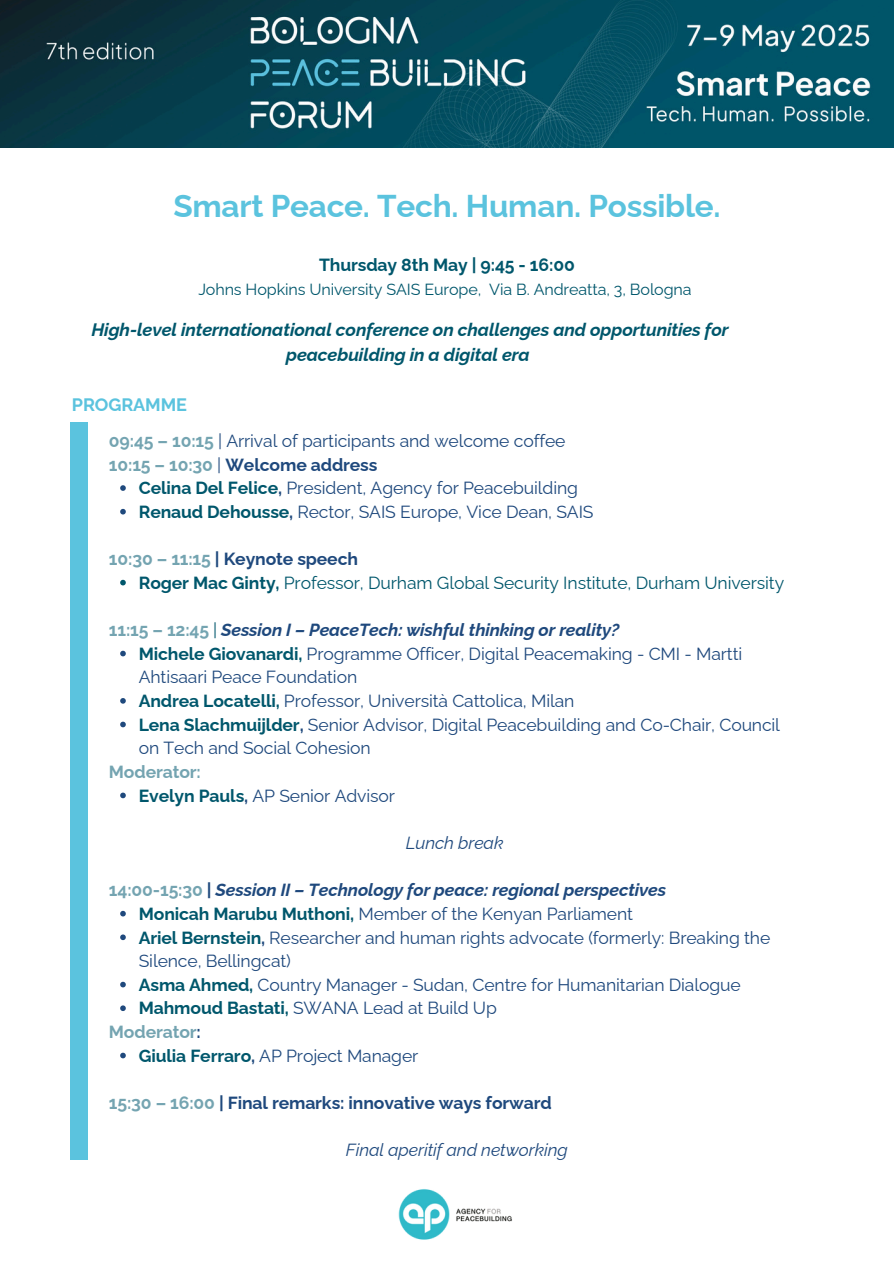
<style>
.page{position:relative;width:894px;height:1264px;background:#fff}
.page>*{position:absolute;margin:0;border:0;box-sizing:border-box;transform-origin:0 0}
.t1{font:700 31.5px "Raleway";letter-spacing:-.005em;color:#5bc3de}
.t2{font:italic 700 18px/24.8px "Raleway";letter-spacing:-.005em;color:#00576c;text-align:center}
.t3{font:700 18px "Raleway";letter-spacing:-.005em;color:#5bc3de}
.t4{font:17.55px/23.7px "Raleway";letter-spacing:-.005em;color:#1f497d}
.t5{font:italic 700 17.55px "Raleway";letter-spacing:-.005em;color:#1f497d}
.t6{font:700 17.55px "Raleway";letter-spacing:-.005em;color:#1f497d}
.t7{font:17.55px "Raleway";letter-spacing:-.005em;color:#00576c}
.t8{font:italic 17.55px "Raleway";letter-spacing:-.005em;color:#1f497d}
.t9{font:700 17.55px "Raleway";letter-spacing:-.005em;color:#00576c}
.t10{font:700 17.55px "Raleway";letter-spacing:-.005em;color:#74a4b1}
.t11{font:16.05px "Raleway";letter-spacing:-.005em;color:#00576c}
.s1{font-weight:700;color:#74a4b1}
.s2{font-weight:700}
.s3{font-weight:700;color:#00576c}
.s4{color:#74a4b1}
.s5{font-style:normal;color:#74a4b1}
.s6{font-weight:400;font-style:normal;color:#00576c}
.s7{font-style:normal}
.s8{color:#1f497d}
</style>
<div class="page">
<img style="left:0;top:0;width:893px;height:148px">
<div style="left:70px;top:422px;width:18px;height:738px;background:#5bc3de"></div>
<svg style="left:120px;top:485px;width:6px;height:6px"></svg>
<svg style="left:120px;top:509px;width:6px;height:5px"></svg>
<svg style="left:120px;top:580px;width:6px;height:5px"></svg>
<svg style="left:120px;top:650px;width:6px;height:6px"></svg>
<svg style="left:120px;top:698px;width:6px;height:5px"></svg>
<svg style="left:120px;top:721px;width:6px;height:6px"></svg>
<svg style="left:120px;top:792px;width:6px;height:6px"></svg>
<svg style="left:120px;top:910px;width:6px;height:6px"></svg>
<svg style="left:120px;top:934px;width:6px;height:6px"></svg>
<svg style="left:120px;top:981px;width:6px;height:6px"></svg>
<svg style="left:120px;top:1005px;width:6px;height:6px"></svg>
<svg style="left:120px;top:1052px;width:6px;height:6px"></svg>
<img style="left:398px;top:1189px;width:114px;height:51px">
<h3 class="t1" style="left:173px;top:188px;width:548px">Smart Peace. Tech. Human. Possible.</h3>
<p class="t9" style="left:319px;top:255px;width:257px">Thursday 8th May | 9:45 - 16:00</p>
<p class="t11" style="left:198px;top:280px;width:494px">Johns Hopkins University SAIS Europe, Via B. Andreatta, 3, Bologna</p>
<h3 class="t2" style="left:91px;top:317px;width:638px">High-level internationational conference on challenges and opportunities for peacebuilding in a digital era</h3>
<p class="t3" style="left:72px;top:394px;width:116px">PROGRAMME</p>
<h1 class="t4" style="left:109px;top:429px;width:458px"><span class="s1">09:45 – 10:15</span> | Arrival of participants and welcome coffee<br><span class="s1">10:15 – 10:30</span> | <span class="s2">Welcome address</span></h1>
<h3 class="t4" style="left:139px;top:476px;width:440px"><span class="s3">Celina Del Felice</span><span class="s2">,</span> President, Agency for Peacebuilding</h3>
<p class="t4" style="left:139px;top:500px;width:456px"><span class="s3">Renaud Dehousse</span><span class="s2">,</span> Rector, SAIS Europe, Vice Dean, SAIS</p>
<h3 class="t6" style="left:109px;top:548px;width:250px"><span class="s4">10:30 – 11:15</span> | Keynote speech</h3>
<h2 class="t7" style="left:139px;top:572px;width:646px"><span class="s2">Roger Mac Ginty,</span> Professor, Durham Global Security Institute, Durham University</h2>
<h4 class="t5" style="left:109px;top:619px;width:512px"><span class="s5">11:15 – 12:45</span> <span class="s6">|</span> Session I – PeaceTech: wishful thinking or reality?</h4>
<p class="t4" style="left:139px;top:641px;width:605px"><span class="s3">Michele Giovanardi,</span> Programme Officer, Digital Peacemaking - CMI - Martti<br>Ahtisaari Peace Foundation</p>
<p class="t4" style="left:139px;top:689px;width:437px"><span class="s3">Andrea Locatelli,</span> Professor, Università Cattolica, Milan</p>
<h3 class="t4" style="left:139px;top:712px;width:642px"><span class="s3">Lena Slachmuijlder</span><span class="s2">,</span> Senior Advisor, Digital Peacebuilding and Co-Chair, Council on Tech and Social Cohesion</h3>
<p class="t10" style="left:109px;top:761px;width:93px">Moderator:</p>
<h4 class="t4" style="left:139px;top:783px;width:258px"><span class="s3">Evelyn Pauls</span><span class="s2">,</span> AP Senior Advisor</h4>
<p class="t8" style="left:406px;top:832px;width:99px">Lunch break</p>
<p class="t5" style="left:109px;top:879px;width:558px"><span class="s5">14:00-15:30</span> <span class="s7">|</span> Session II – Technology for peace: regional perspectives</p>
<p class="t4" style="left:139px;top:901px;width:495px"><span class="s3">Monicah Marubu Muthoni,</span> Member of the Kenyan Parliament</p>
<h3 class="t4" style="left:139px;top:925px;width:633px"><span class="s3">Ariel Bernstein</span><span class="s2">,</span> Researcher and human rights advocate (formerly: Breaking the<br>Silence, Bellingcat)</h3>
<p class="t4" style="left:139px;top:972px;width:603px"><span class="s3">Asma Ahmed,</span> Country Manager - Sudan, Centre for Humanitarian Dialogue</p>
<h4 class="t4" style="left:139px;top:996px;width:359px"><span class="s3">Mahmoud Bastati,</span> SWANA Lead at Build Up</h4>
<h3 class="t10" style="left:109px;top:1021px;width:93px">Moderator<span class="s8">:</span></h3>
<p class="t4" style="left:139px;top:1043px;width:281px"><span class="s3">Giulia Ferraro</span><span class="s2">,</span> AP Project Manager</p>
<p class="t6" style="left:109px;top:1092px;width:444px"><span class="s4">15:30 – 16:00</span> | Final remarks: innovative ways forward</p>
<p class="t8" style="left:346px;top:1139px;width:223px">Final aperitif and networking</p>
</div>
